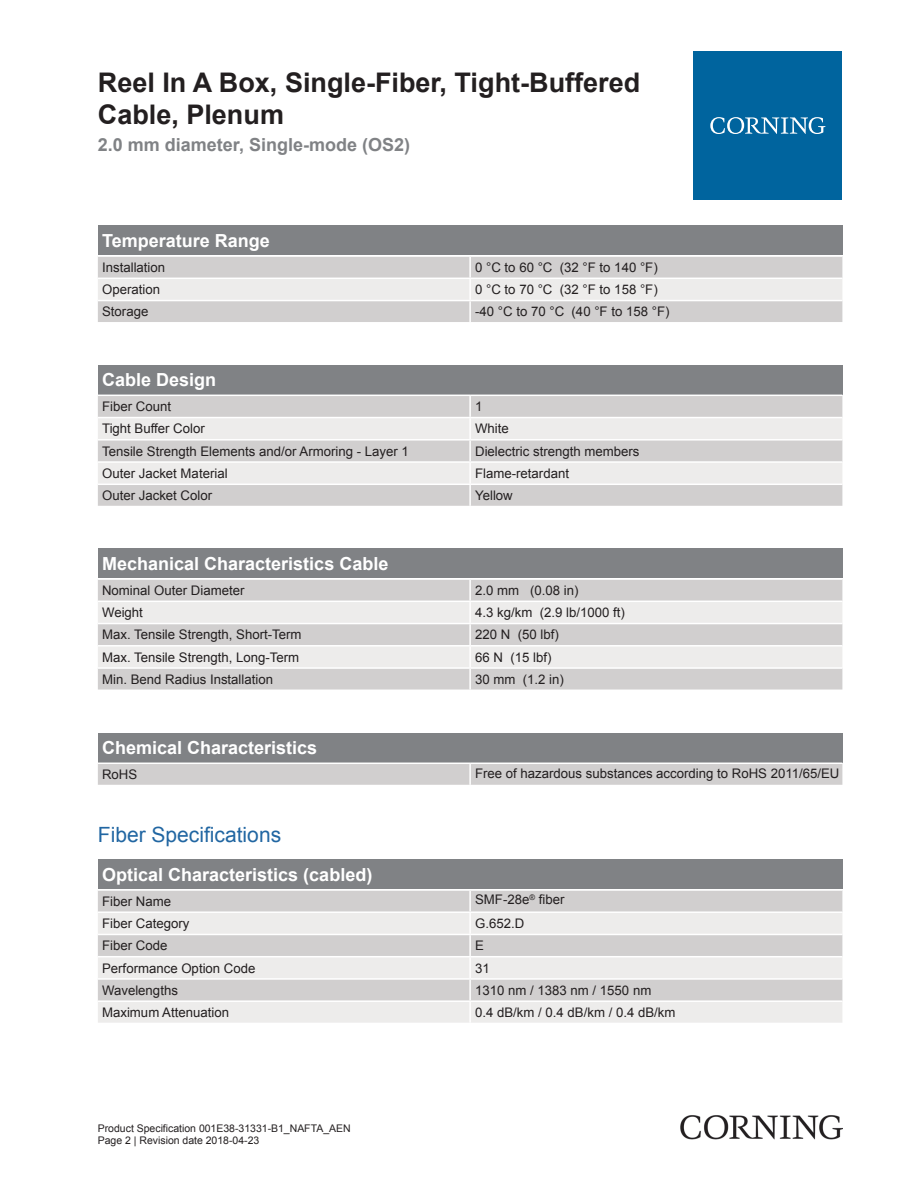
<style>
.page{position:relative;width:919px;height:1187px;background:#fff}
.page>*{position:absolute;margin:0;border:0;box-sizing:border-box;transform-origin:0 0}
.t1{font:700 27px/32.4px "Arial";color:#231f20}
.t2{font:21px "Arial";color:#2166a2}
.t3{font:700 18px "Arial";color:#fff}
.t4{font:700 18px "Arial";color:#808285}
.t5{font:13.2px "Arial";color:#231f20}
.t6{font:10.5px/12.6px "Arial";color:#231f20}
</style>
<div class="page">
<div style="left:98px;top:225px;width:744px;height:30px;background:#808285"></div>
<div style="left:98px;top:257px;width:744px;height:65px;background:#d1cfcf"></div>
<div style="left:98px;top:279px;width:744px;height:21px;background:#edeceb"></div>
<hr style="left:469px;top:257px;width:2px;height:20px;background:#fff">
<hr style="left:469px;top:279px;width:2px;height:21px;background:#fff">
<hr style="left:469px;top:301px;width:2px;height:21px;background:#fff">
<hr style="left:98px;top:277px;width:372px;height:2px;background:#fff">
<hr style="left:470px;top:277px;width:372px;height:2px;background:#fff">
<hr style="left:98px;top:300px;width:372px;height:1px;background:#fff">
<hr style="left:470px;top:300px;width:372px;height:1px;background:#fff">
<div style="left:98px;top:365px;width:744px;height:29px;background:#808285"></div>
<div style="left:98px;top:396px;width:744px;height:109px;background:#d1cfcf"></div>
<svg style="left:98px;top:418px;width:744px;height:65px;background:#e3e2e2"></svg>
<hr style="left:469px;top:396px;width:2px;height:21px;background:#fff">
<hr style="left:469px;top:418px;width:2px;height:21px;background:#fff">
<hr style="left:469px;top:440px;width:2px;height:21px;background:#fff">
<hr style="left:469px;top:463px;width:2px;height:20px;background:#fff">
<hr style="left:469px;top:485px;width:2px;height:20px;background:#fff">
<hr style="left:98px;top:417px;width:372px;height:1px;background:#fff">
<hr style="left:470px;top:417px;width:372px;height:1px;background:#fff">
<hr style="left:98px;top:439px;width:372px;height:1px;background:#fff">
<hr style="left:470px;top:439px;width:372px;height:1px;background:#fff">
<hr style="left:98px;top:461px;width:372px;height:2px;background:#fff">
<hr style="left:470px;top:461px;width:372px;height:2px;background:#fff">
<hr style="left:98px;top:483px;width:372px;height:2px;background:#fff">
<hr style="left:470px;top:483px;width:372px;height:2px;background:#fff">
<div style="left:98px;top:548px;width:744px;height:30px;background:#808285"></div>
<div style="left:98px;top:580px;width:744px;height:109px;background:#d1cfcf"></div>
<svg style="left:98px;top:602px;width:744px;height:65px;background:#e3e2e1"></svg>
<hr style="left:469px;top:579px;width:2px;height:21px;background:#fff">
<hr style="left:469px;top:602px;width:2px;height:20px;background:#fff">
<hr style="left:469px;top:624px;width:2px;height:21px;background:#fff">
<hr style="left:469px;top:646px;width:2px;height:21px;background:#fff">
<hr style="left:469px;top:668px;width:2px;height:21px;background:#fff">
<hr style="left:98px;top:600px;width:372px;height:2px;background:#fff">
<hr style="left:470px;top:600px;width:372px;height:2px;background:#fff">
<hr style="left:98px;top:622px;width:372px;height:2px;background:#fff">
<hr style="left:470px;top:622px;width:372px;height:2px;background:#fff">
<hr style="left:98px;top:645px;width:372px;height:1px;background:#fff">
<hr style="left:470px;top:645px;width:372px;height:1px;background:#fff">
<hr style="left:98px;top:667px;width:372px;height:1px;background:#fff">
<hr style="left:470px;top:667px;width:372px;height:1px;background:#fff">
<div style="left:98px;top:732px;width:744px;height:30px;background:#808285"></div>
<div style="left:98px;top:764px;width:744px;height:20px;background:#d1cfcf"></div>
<hr style="left:469px;top:764px;width:2px;height:20px;background:#fff">
<div style="left:98px;top:859px;width:744px;height:30px;background:#808285"></div>
<div style="left:98px;top:890px;width:744px;height:21px;background:#d1cfcf"></div>
<svg style="left:98px;top:913px;width:744px;height:109px;background:#e2e1e0"></svg>
<hr style="left:469px;top:890px;width:2px;height:21px;background:#fff">
<hr style="left:469px;top:912px;width:2px;height:21px;background:#fff">
<hr style="left:469px;top:935px;width:2px;height:20px;background:#fff">
<hr style="left:469px;top:957px;width:2px;height:21px;background:#fff">
<hr style="left:469px;top:979px;width:2px;height:21px;background:#fff">
<hr style="left:469px;top:1001px;width:2px;height:21px;background:#fff">
<hr style="left:98px;top:933px;width:372px;height:2px;background:#fff">
<hr style="left:470px;top:933px;width:372px;height:2px;background:#fff">
<hr style="left:98px;top:955px;width:372px;height:2px;background:#fff">
<hr style="left:470px;top:955px;width:372px;height:2px;background:#fff">
<hr style="left:98px;top:978px;width:372px;height:1px;background:#fff">
<hr style="left:470px;top:978px;width:372px;height:1px;background:#fff">
<hr style="left:98px;top:1000px;width:372px;height:1px;background:#fff">
<hr style="left:470px;top:1000px;width:372px;height:1px;background:#fff">
<div style="left:693px;top:51px;width:149px;height:149px;background:#00649e"></div>
<svg style="left:710px;top:117px;width:115px;height:17px"></svg>
<img style="left:680px;top:1115px;width:162px;height:24px">
<h1 class="t1" style="left:98px;top:66px;width:544px">Reel In A Box, Single-Fiber, Tight-Buffered<br>Cable, Plenum</h1>
<h3 class="t4" style="left:98px;top:132px;width:314px">2.0 mm diameter, Single-mode (OS2)</h3>
<h3 class="t3" style="left:102px;top:228px;width:169px">Temperature Range</h3>
<p class="t5" style="left:102px;top:258px;width:65px">Installation</p>
<p class="t5" style="left:475px;top:258px;width:184px">0 °C to 60 °C (32 °F to 140 °F)</p>
<p class="t5" style="left:102px;top:280px;width:59px">Operation</p>
<p class="t5" style="left:475px;top:280px;width:184px">0 °C to 70 °C (32 °F to 158 °F)</p>
<p class="t5" style="left:102px;top:302px;width:48px">Storage</p>
<p class="t5" style="left:475px;top:302px;width:196px">-40 °C to 70 °C (40 °F to 158 °F)</p>
<h3 class="t3" style="left:102px;top:367px;width:116px">Cable Design</h3>
<p class="t5" style="left:102px;top:397px;width:70px">Fiber Count</p>
<p class="t5" style="left:475px;top:397px;width:9px">1</p>
<p class="t5" style="left:102px;top:419px;width:104px">Tight Buffer Color</p>
<p class="t5" style="left:475px;top:419px;width:35px">White</p>
<p class="t5" style="left:102px;top:442px;width:308px">Tensile Strength Elements and/or Armoring - Layer 1</p>
<p class="t5" style="left:475px;top:442px;width:166px">Dielectric strength members</p>
<p class="t5" style="left:102px;top:464px;width:127px">Outer Jacket Material</p>
<p class="t5" style="left:475px;top:464px;width:95px">Flame-retardant</p>
<p class="t5" style="left:102px;top:486px;width:112px">Outer Jacket Color</p>
<p class="t5" style="left:475px;top:486px;width:39px">Yellow</p>
<h3 class="t3" style="left:102px;top:550px;width:288px">Mechanical Characteristics Cable</h3>
<p class="t5" style="left:102px;top:581px;width:144px">Nominal Outer Diameter</p>
<p class="t5" style="left:475px;top:581px;width:105px">2.0 mm (0.08 in)</p>
<p class="t5" style="left:102px;top:603px;width:42px">Weight</p>
<p class="t5" style="left:475px;top:603px;width:151px">4.3 kg/km (2.9 lb/1000 ft)</p>
<p class="t5" style="left:102px;top:625px;width:201px">Max. Tensile Strength, Short-Term</p>
<p class="t5" style="left:475px;top:625px;width:85px">220 N (50 lbf)</p>
<p class="t5" style="left:102px;top:648px;width:199px">Max. Tensile Strength, Long-Term</p>
<p class="t5" style="left:475px;top:648px;width:78px">66 N (15 lbf)</p>
<p class="t5" style="left:102px;top:670px;width:172px">Min. Bend Radius Installation</p>
<p class="t5" style="left:475px;top:670px;width:90px">30 mm (1.2 in)</p>
<h3 class="t3" style="left:102px;top:735px;width:217px">Chemical Characteristics</h3>
<p class="t5" style="left:102px;top:765px;width:37px">RoHS</p>
<p class="t5" style="left:475px;top:764px;width:366px">Free of hazardous substances according to RoHS 2011/65/EU</p>
<h2 class="t2" style="left:98px;top:820px;width:185px">Fiber Specifications</h2>
<h3 class="t3" style="left:102px;top:861px;width:272px">Optical Characteristics (cabled)</h3>
<p class="t5" style="left:102px;top:892px;width:70px">Fiber Name</p>
<p class="t5" style="left:475px;top:890px;width:91px">SMF-28e<sup>®</sup> fiber</p>
<p class="t5" style="left:102px;top:914px;width:89px">Fiber Category</p>
<p class="t5" style="left:475px;top:914px;width:51px">G.652.D</p>
<p class="t5" style="left:102px;top:936px;width:67px">Fiber Code</p>
<p class="t5" style="left:475px;top:936px;width:10px">E</p>
<p class="t5" style="left:102px;top:958px;width:155px">Performance Option Code</p>
<p class="t5" style="left:475px;top:958px;width:16px">31</p>
<p class="t5" style="left:102px;top:980px;width:77px">Wavelengths</p>
<p class="t5" style="left:475px;top:980px;width:178px">1310 nm / 1383 nm / 1550 nm</p>
<p class="t5" style="left:102px;top:1003px;width:128px">Maximum Attenuation</p>
<p class="t5" style="left:475px;top:1003px;width:202px">0.4 dB/km / 0.4 dB/km / 0.4 dB/km</p>
<p class="t6" style="left:98px;top:1121px;width:254px">Product Specification 001E38-31331-B1_NAFTA_AEN<br>Page 2 | Revision date 2018-04-23</p>
</div>
